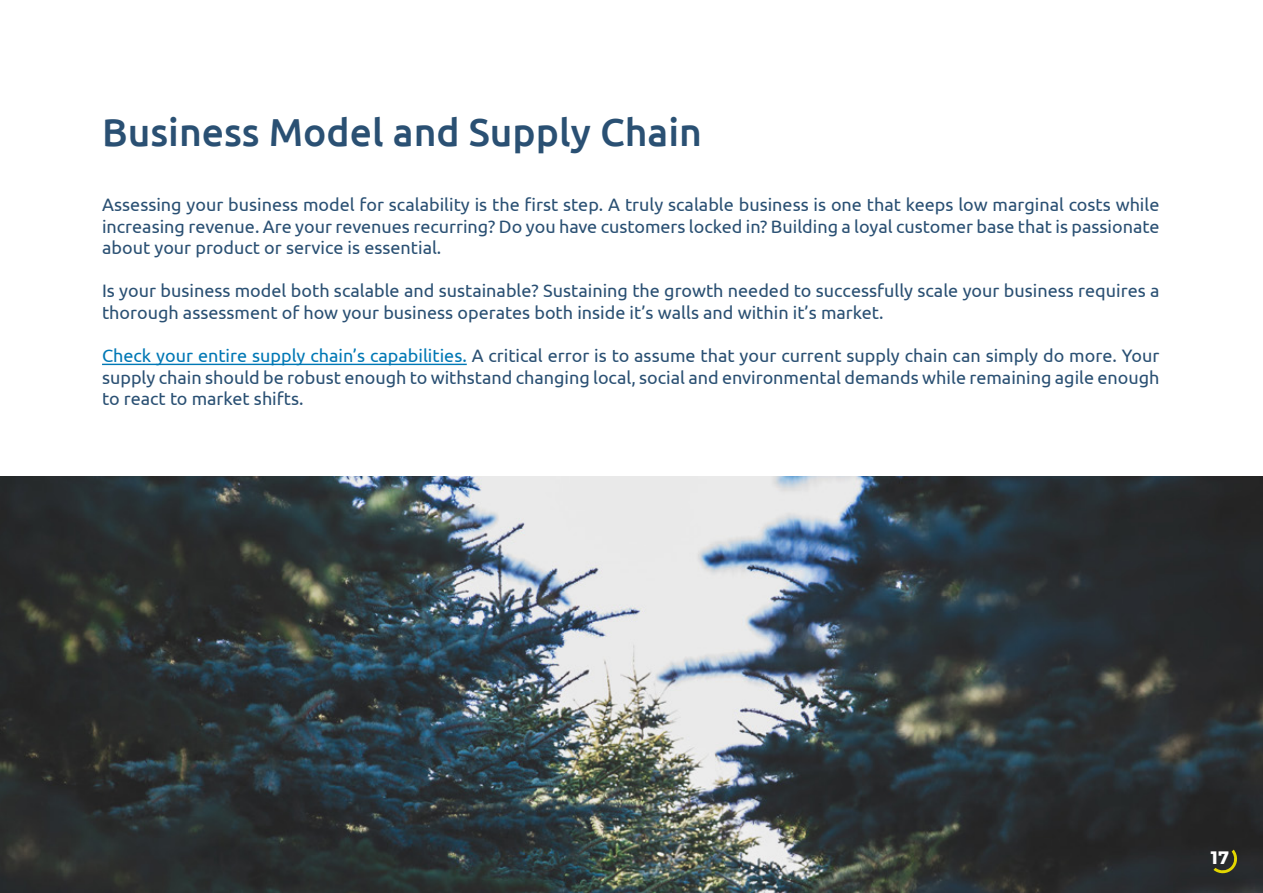
<style>
.page{position:relative;width:1263px;height:893px;background:#fff}
.page>*{position:absolute;margin:0;border:0;box-sizing:border-box;transform-origin:0 0}
.t1{font:500 39px "Ubuntu";color:#2a5073}
.t2{font:18px/21.6px "Ubuntu";color:#2a5073;text-align:justify}
.t3{font:700 18px "Montserrat";color:#fff}
.s1{color:#0078b5}
</style>
<div class="page">
<img style="left:0;top:477px;width:1263px;height:416px">
<svg style="left:1213px;top:850px;width:25px;height:25px"></svg>
<hr style="left:102px;top:364px;width:365px;height:1px;background:#0078b5">
<h1 class="t1" style="left:102px;top:108px;width:601px">Business Model and Supply Chain</h1>
<p class="t2" style="left:102px;top:193px;width:1059px">Assessing your business model for scalability is the first step. A truly scalable business is one that keeps low marginal costs while increasing revenue. Are your revenues recurring? Do you have customers locked in? Building a loyal customer base that is passionate about your product or service is essential.</p>
<p class="t2" style="left:102px;top:280px;width:1059px">Is your business model both scalable and sustainable? Sustaining the growth needed to successfully scale your business requires a thorough assessment of how your business operates both inside it’s walls and within it’s market.</p>
<p class="t2" style="left:102px;top:344px;width:1059px"><span class="s1">Check your entire supply chain’s capabilities.</span> A critical error is to assume that your current supply chain can simply do more. Your supply chain should be robust enough to withstand changing local, social and environmental demands while remaining agile enough to react to market shifts.</p>
<p class="t3" style="left:1211px;top:846px;width:20px">17</p>
</div>
